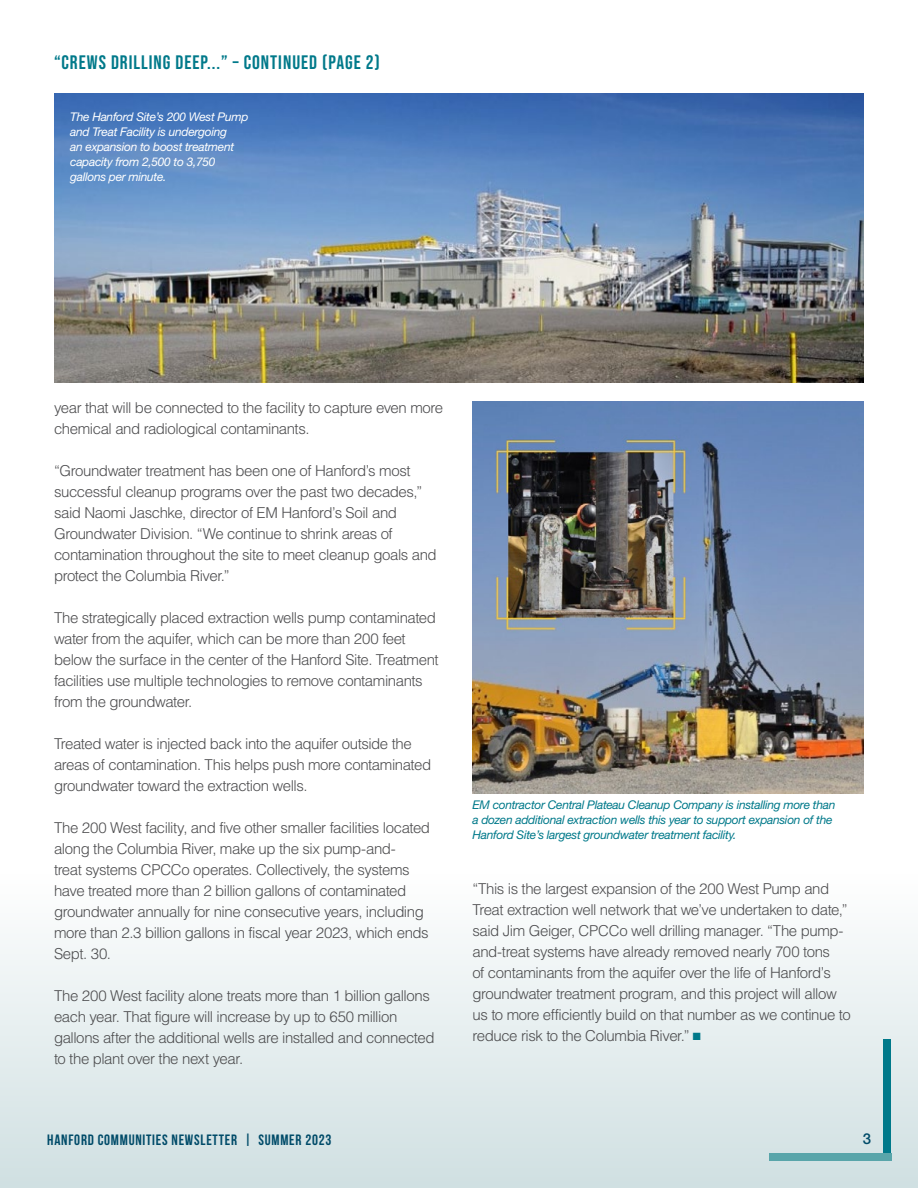
<style>
.page{position:relative;width:918px;height:1188px;background:#fff}
.page>*{position:absolute;margin:0;border:0;box-sizing:border-box;transform-origin:0 0}
.t1{font:19.5px "Bebas Neue";letter-spacing:.05em;color:#00798a}
.t2{font:300 15px/21px "Helvetica LT Std";letter-spacing:-.03em;color:#4d4d4f}
.t3{font:700 15px "Bebas Neue";letter-spacing:.05em;color:#004b69}
.t4{font:500 15px "Helvetica Neue LT Std";color:#004b69}
.t5{font:italic 12px/15px "Helvetica Neue LT Std";letter-spacing:-.025em;color:#00798a}
.t6{font:italic 12px/15px "Helvetica Neue LT Std";letter-spacing:-.025em;color:#fff}
.s1{color:#00798a}
</style>
<div class="page">
<div style="left:0;top:875px;width:918px;height:313px;background:linear-gradient(to bottom,#fefefe,#d0e0e2)"></div>
<div style="left:883px;top:1039px;width:8px;height:114px;background:#00798a"></div>
<div style="left:769px;top:1153px;width:122px;height:8px;background:#59a5aa"></div>
<img style="left:54px;top:94px;width:810px;height:288px">
<img style="left:472px;top:402px;width:392px;height:391px">
<h1 class="t1" style="left:54px;top:51px;width:328px">“CREWS DRILLING DEEP...” – CONTINUED (PAGE 2)</h1>
<p class="t6" style="left:70px;top:109px;width:180px">The Hanford Site’s 200 West Pump and Treat Facility is undergoing<br>an expansion to boost treatment capacity from 2,500 to 3,750 gallons per minute.</p>
<p class="t2" style="left:54px;top:397px;width:391px">year that will be connected to the facility to capture even more chemical and radiological contaminants.</p>
<p class="t2" style="left:54px;top:460px;width:384px">“Groundwater treatment has been one of Hanford’s most successful cleanup programs over the past two decades,” said Naomi Jaschke, director of EM Hanford’s Soil and Groundwater Division. “We continue to shrink areas of contamination throughout the site to meet cleanup goals and protect the Columbia River.”</p>
<p class="t2" style="left:54px;top:607px;width:386px">The strategically placed extraction wells pump contaminated water from the aquifer, which can be more than 200 feet below the surface in the center of the Hanford Site. Treatment facilities use multiple technologies to remove contaminants from the groundwater.</p>
<p class="t2" style="left:54px;top:733px;width:379px">Treated water is injected back into the aquifer outside the areas of contamination. This helps push more contaminated groundwater toward the extraction wells.</p>
<p class="t2" style="left:54px;top:817px;width:378px">The 200 West facility, and five other smaller facilities located along the Columbia River, make up the six pump-and-<br>treat systems CPCCo operates. Collectively, the systems have treated more than 2 billion gallons of contaminated groundwater annually for nine consecutive years, including more than 2.3 billion gallons in fiscal year 2023, which ends Sept. 30.</p>
<p class="t2" style="left:54px;top:985px;width:382px">The 200 West facility alone treats more than 1 billion gallons each year. That figure will increase by up to 650 million gallons after the additional wells are installed and connected to the plant over the next year.</p>
<p class="t5" style="left:472px;top:797px;width:364px">EM contractor Central Plateau Cleanup Company is installing more than a dozen additional extraction wells this year to support expansion of the<br>Hanford Site’s largest groundwater treatment facility.</p>
<p class="t2" style="left:472px;top:878px;width:380px">“This is the largest expansion of the 200 West Pump and Treat extraction well network that we’ve undertaken to date,” said Jim Geiger, CPCCo well drilling manager. “The pump&shy;and-treat systems have already removed nearly 700 tons<br>of contaminants from the aquifer over the life of Hanford’s groundwater treatment program, and this project will allow us to more efficiently build on that number as we continue to reduce risk to the Columbia River.” <span class="s1">■</span></p>
<p class="t3" style="left:47px;top:1131px;width:286px">HANFORD COMMUNITIES NEWSLETTER | SUMMER 2023</p>
<p class="t4" style="left:863px;top:1130px;width:10px">3</p>
</div>
